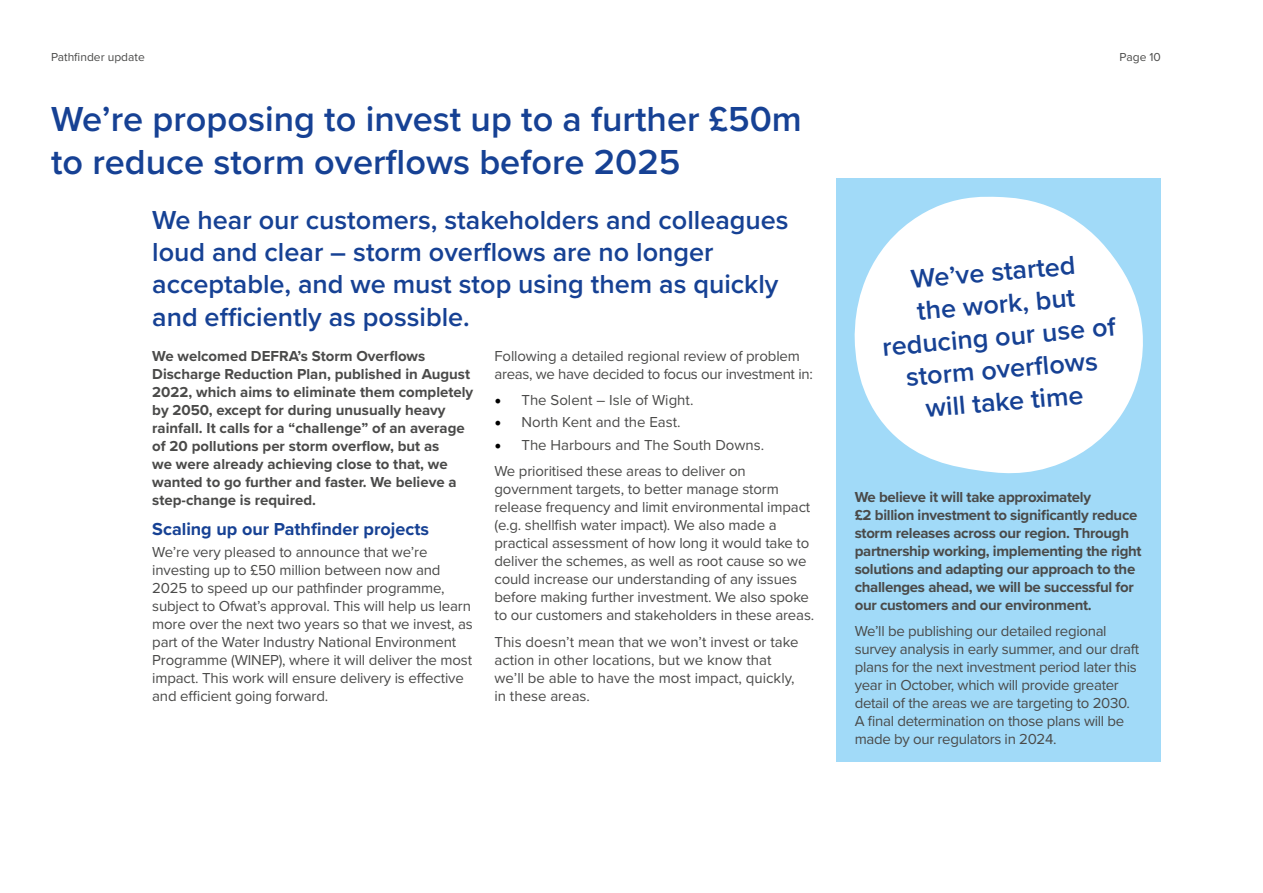
<style>
.page{position:relative;width:1263px;height:893px;background:#fff}
.page>*{position:absolute;margin:0;border:0;box-sizing:border-box;transform-origin:0 0}
.t1{font:600 36px/43.2px "Proxima Nova";color:#164194}
.t2{font:600 27px/32.4px "Proxima Nova";color:#164194}
.t3{font:700 18px "Proxima Nova";color:#164194}
.t4{font:15px/18px "Proxima Nova";letter-spacing:-.01em;color:#4a4a49}
.t5{font:700 15px/18px "Proxima Nova";color:#4a4a49}
.t6{font:700 15px/18px "Proxima Nova";letter-spacing:-.02em;color:#4a4a49}
.t7{font:12px "Proxima Nova";color:#4a4a49}
.s1{font-family:"Minion Pro";font-size:18px;color:#000}
</style>
<div class="page">
<div style="left:837px;top:179px;width:324px;height:583px;background:#a1daf8"></div>
<svg style="left:854px;top:196px;width:289px;height:278px;fill:#fff"></svg>
<p class="t7" style="left:51px;top:48px;width:95px">Pathfinder update</p>
<p class="t7" style="left:1120px;top:48px;width:43px">Page 10</p>
<h1 class="t1" style="left:51px;top:96px;width:752px">We’re proposing to invest up to a further £50m to reduce storm overflows before 2025</h1>
<h2 class="t2" style="left:152px;top:203px;width:638px">We hear our customers, stakeholders and colleagues loud and clear – storm overflows are no longer acceptable, and we must stop using them as quickly and efficiently as possible.</h2>
<p class="t5" style="left:152px;top:346px;width:323px">We welcomed DEFRA’s Storm Overflows Discharge Reduction Plan, published in August 2022, which aims to eliminate them completely by 2050, except for during unusually heavy rainfall. It calls for a “challenge” of an average of 20 pollutions per storm overflow, but as<br>we were already achieving close to that, we wanted to go further and faster. We believe a step-change is required.</p>
<p class="t3" style="left:152px;top:515px;width:278px">Scaling up our Pathfinder projects</p>
<p class="t4" style="left:152px;top:542px;width:322px">We’re very pleased to announce that we’re investing up to £50 million between now and 2025 to speed up our pathfinder programme, subject to Ofwat’s approval. This will help us learn more over the next two years so that we invest, as part of the Water Industry National Environment Programme (WINEP), where it will deliver the most impact. This work will ensure delivery is effective and efficient going forward.</p>
<p class="t4" style="left:494px;top:346px;width:320px">Following a detailed regional review of problem areas, we have decided to focus our investment in:</p>
<p class="t4" style="left:494px;top:390px;width:200px"><span class="s1">•</span> The Solent – Isle of Wight.</p>
<p class="t4" style="left:494px;top:413px;width:188px"><span class="s1">•</span> North Kent and the East.</p>
<p class="t4" style="left:494px;top:431px;width:271px;line-height:26.5px"><span class="s1">•</span> The Harbours and The South Downs.<br>We prioritised these areas to deliver on</p>
<p class="t4" style="left:494px;top:479px;width:321px">government targets, to better manage storm release frequency and limit environmental impact (e.g. shellfish water impact). We also made a practical assessment of how long it would take to deliver the schemes, as well as root cause so we could increase our understanding of any issues before making further investment. We also spoke to our customers and stakeholders in these areas.</p>
<p class="t4" style="left:494px;top:632px;width:306px">This doesn’t mean that we won’t invest or take action in other locations, but we know that we’ll be able to have the most impact, quickly, in these areas.</p>
<h2 class="t2" style="left:875px;top:265px;width:236px;text-align:center;rotate:-5deg">We’ve started<br>the work, but reducing our use of storm overfl ows will take time</h2>
<p class="t6" style="left:855px;top:487px;width:288px">We believe it will take approximately<br>£2 billion investment to significantly reduce storm releases across our region. Through partnership working, implementing the right solutions and adapting our approach to the challenges ahead, we will be successful for our customers and our environment.</p>
<p class="t4" style="left:855px;top:622px;width:286px">We’ll be publishing our detailed regional survey analysis in early summer, and our draft plans for the next investment period later this year in October, which will provide greater detail of the areas we are targeting to 2030.<br>A final determination on those plans will be made by our regulators in 2024.</p>
</div>
